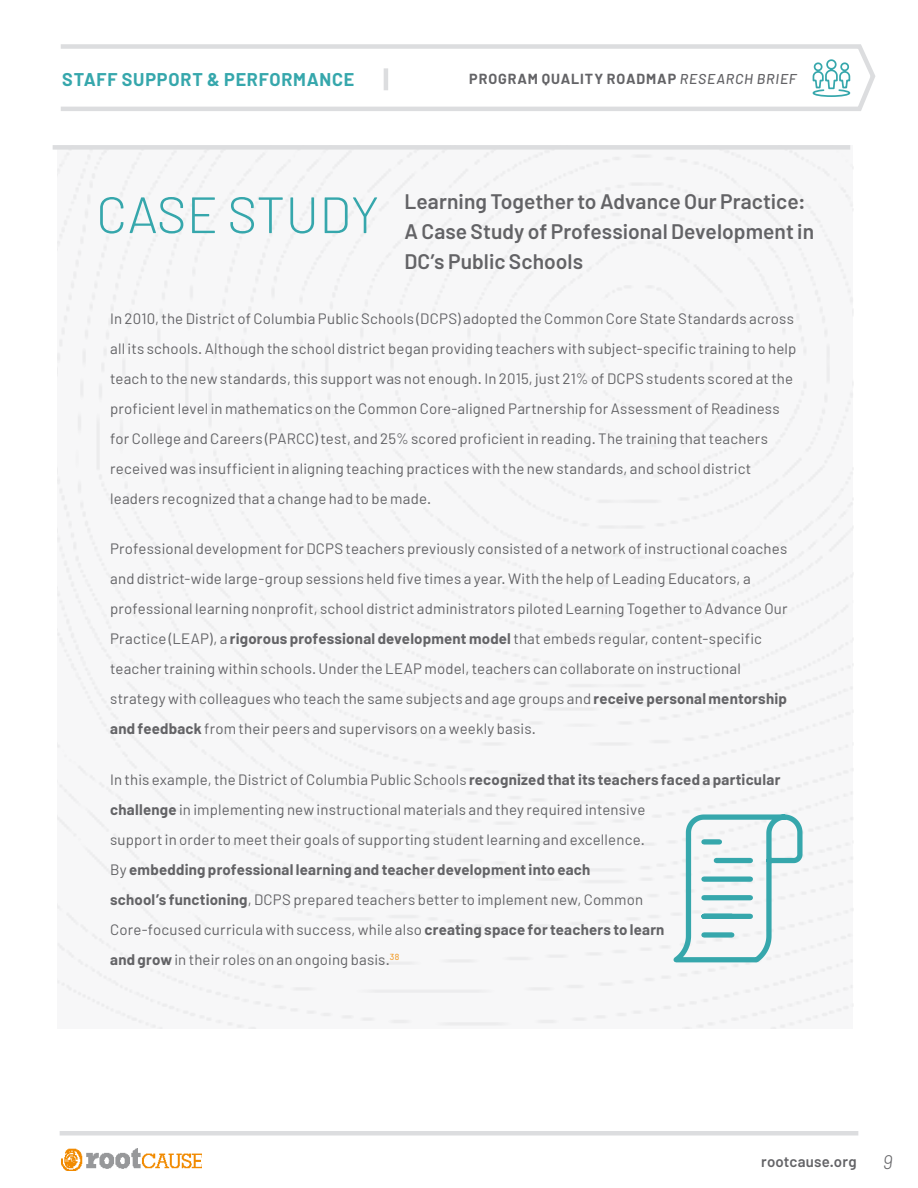
<style>
.page{position:relative;width:918px;height:1188px;background:#fff}
.page>*{position:absolute;margin:0;border:0;box-sizing:border-box;transform-origin:0 0}
.Case_Study_Subhead{font:300 51px "Barlow";letter-spacing:.01em;color:#36a7ac}
.t1{font:600 21px/30px "Barlow";letter-spacing:.005em;color:#636366}
.t2{font:italic 300 19.5px "Barlow";color:#636366}
.t3{font:700 18px "Barlow";letter-spacing:.04em;color:#36a7ac}
.t4{font:15px/30px "Barlow";letter-spacing:.01em;color:#636366}
.t5{font:600 15px "Barlow";letter-spacing:.01em;color:#636366}
.t6{font:700 14.25px "Barlow";letter-spacing:.065em;color:#636366}
.s1{font-weight:500;font-style:italic}
.s2{font-weight:700}
</style>
<div class="page">
<img style="left:62px;top:1148px;width:140px;height:22px">
<div style="left:60px;top:1131px;width:798px;height:5px;background:#dcdddf"></div>
<svg style="left:61px;top:44px;width:815px;height:67px"></svg>
<div style="left:53px;top:145px;width:797px;height:5px;background:#dcdddf"></div>
<svg style="left:660px;top:811px;width:146px;height:156px"></svg>
<p class="t3" style="left:62px;top:68px;width:294px">STAFF SUPPORT &amp; PERFORMANCE</p>
<p class="t6" style="left:469px;top:70px;width:329px">PROGRAM QUALITY ROADMAP <span class="s1">RESEARCH BRIEF</span></p>
<p class="Case_Study_Subhead" style="left:96px;top:183px;width:285px">CASE STUDY</p>
<p class="t1" style="left:404px;top:186px;width:411px">Learning Together to Advance Our Practice:<br>A Case Study of Professional Development in<br>DC’s Public Schools</p>
<p class="t4" style="left:110px;top:303px;width:688px">In 2010, the District of Columbia Public Schools (DCPS) adopted the Common Core State Standards across all its schools. Although the school district began providing teachers with subject-specific training to help teach to the new standards, this support was not enough. In 2015, just 21% of DCPS students scored at the proficient level in mathematics on the Common Core-aligned Partnership for Assessment of Readiness for College and Careers (PARCC) test, and 25% scored proficient in reading. The training that teachers received was insufficient in aligning teaching practices with the new standards, and school district leaders recognized that a change had to be made.</p>
<p class="t4" style="left:110px;top:534px;width:679px">Professional development for DCPS teachers previously consisted of a network of instructional coaches and district-wide large-group sessions held five times a year. With the help of Leading Educators, a professional learning nonprofit, school district administrators piloted Learning Together to Advance Our Practice (LEAP), a <span class="s2">rigorous professional development model</span> that embeds regular, content-specific teacher training within schools. Under the LEAP model, teachers can collaborate on instructional strategy with colleagues who teach the same subjects and age groups and <span class="s2">receive personal mentorship and feedback</span> from their peers and supervisors on a weekly basis.</p>
<p class="t4" style="left:110px;top:764px;width:672px">In this example, the District of Columbia Public Schools <span class="s2">recognized that its teachers faced a particular challenge</span> in implementing new instructional materials and they required intensive<br>support in order to meet their goals of supporting student learning and excellence.<br>By <span class="s2">embedding professional learning and teacher development into each<br>school’s functioning</span>, DCPS prepared teachers better to implement new, Common<br>Core-focused curricula with success, while also <span class="s2">creating space for teachers to learn<br>and grow</span> in their roles on an ongoing basis.<sup>38</sup></p>
<p class="t5" style="left:761px;top:1153px;width:97px">rootcause.org</p>
<h3 class="t2" style="left:883px;top:1149px;width:11px">9</h3>
</div>
